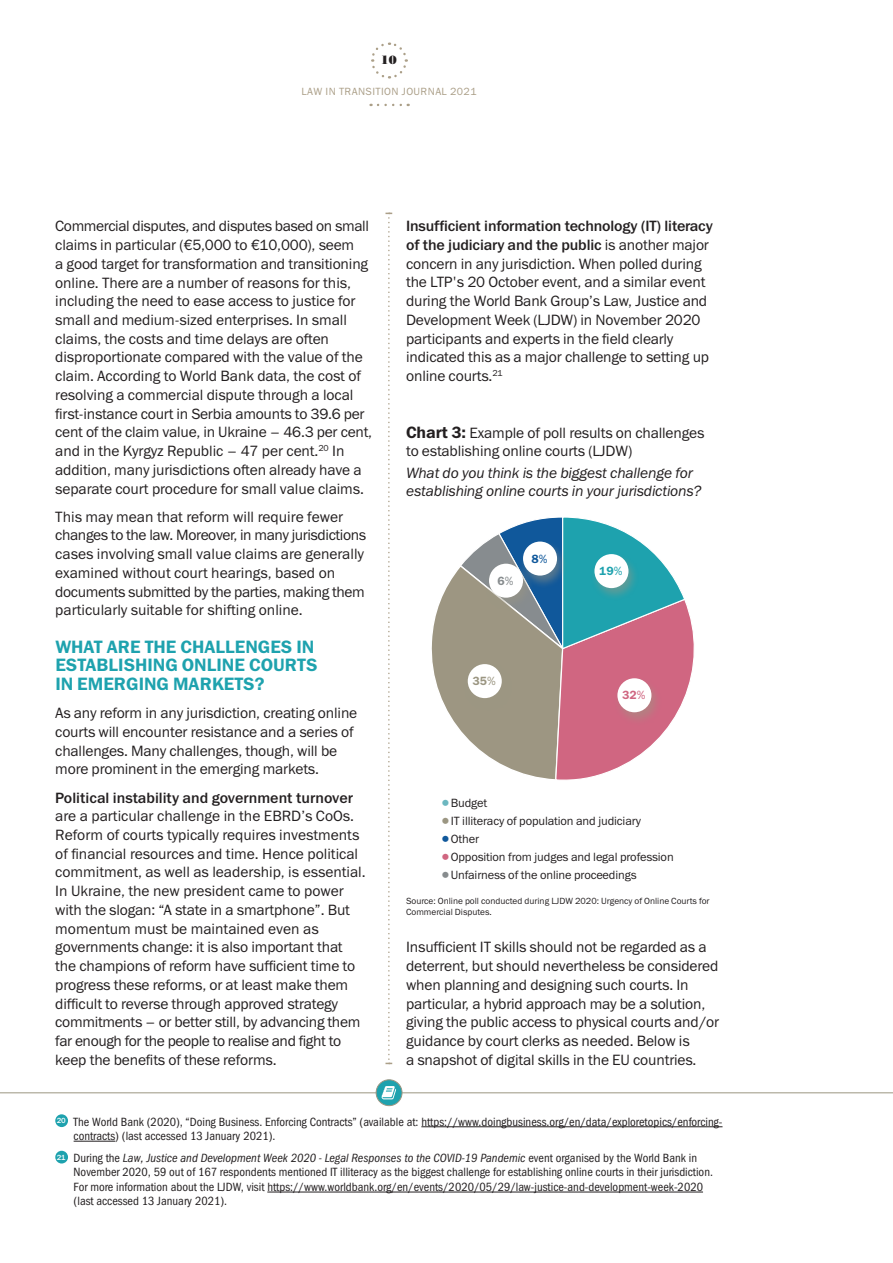
<style>
.page{position:relative;width:893px;height:1263px;background:#fff}
.page>*{position:absolute;margin:0;border:0;box-sizing:border-box;transform-origin:0 0}
.t1{font:18px/18.8px "Franklin Gothic Demi ITC";color:#1ea2ae}
.t2{font:15px/18.8px "Franklin Gothic Book ITC";letter-spacing:-.01em;color:#231f20}
.t3{font:15px/18.8px "Franklin Gothic Medium ITC";letter-spacing:-.01em;color:#231f20}
.t4{font:italic 15px/18px "Franklin Gothic Book ITC";letter-spacing:-.01em;color:#231f20}
.t5{font:12px/14.4px "Franklin Gothic Book Cond ITC";color:#231f20}
.t6{font:12px "Franklin Gothic Book ITC";letter-spacing:-.01em;color:#231f20}
.t7{font:12px "Franklin Gothic Demi ITC";color:#1ea2ae}
.t8{font:12px "Franklin Gothic Demi ITC";color:#9b9682}
.t9{font:12px "Franklin Gothic Demi ITC";color:#d06681}
.t10{font:12px "Bodoni Poster";color:#231f20}
.t11{font:12px "Franklin Gothic Demi ITC";color:#10589b}
.t12{font:12px "Franklin Gothic Demi ITC";color:#878c8e}
.t13{font:10.5px "Franklin Gothic Book ITC";letter-spacing:.04em;color:#ab9f88}
.t14{font:9px/10.8px "Franklin Gothic Book ITC";color:#231f20}
.s1{font-family:"Franklin Gothic Book ITC"}
.s2{font-family:"Franklin Gothic Demi ITC";font-size:16.5px}
.s3{font-size:18px;color:#6cb7c0}
.s4{font-size:18px;color:#9b9682}
.s5{font-size:18px;color:#10589b}
.s6{font-size:18px;color:#d06681}
.s7{font-size:18px;color:#878c8e}
.s8{font-style:italic}
</style>
<div class="page">
<svg style="left:378px;top:104px;width:31px;height:2px"></svg>
<svg style="left:371px;top:42px;width:37px;height:37px"></svg>
<svg style="left:385px;top:213px;width:7px;height:851px"></svg>
<hr style="left:421px;top:1126px;width:301px;height:1px;background:#231f20">
<hr style="left:74px;top:1141px;width:41px;height:1px;background:#231f20">
<hr style="left:267px;top:1192px;width:436px;height:1px;background:#231f20">
<div style="left:55px;top:1114px;width:13px;height:13px;background:#1ea2ae;border-radius:50%"></div>
<div style="left:55px;top:1151px;width:13px;height:12px;background:#1ea2ae;border-radius:50%"></div>
<hr style="left:0;top:1092px;width:893px;height:1px;background:#9b9682">
<svg style="left:376px;top:1080px;width:26px;height:26px"></svg>
<div style="left:376px;top:1079px;width:26px;height:27px;border:1px solid #9b9682;border-radius:50%"></div>
<svg style="left:382px;top:1086px;width:14px;height:13px"></svg>
<svg style="left:431px;top:517px;width:263px;height:263px"></svg>
<div style="left:590px;top:553px;width:49px;height:49px;background:#9b9682;opacity:.5"></div>
<div style="left:594px;top:554px;width:34px;height:34px;background:#fff;border-radius:50%"></div>
<div style="left:464px;top:663px;width:49px;height:49px;background:#9b9682"></div>
<div style="left:468px;top:664px;width:34px;height:34px;background:#fff;border-radius:50%"></div>
<div style="left:519px;top:540px;width:49px;height:49px;background:#9b9682;opacity:.5"></div>
<div style="left:523px;top:542px;width:34px;height:34px;background:#fff;border-radius:50%"></div>
<div style="left:613px;top:677px;width:49px;height:49px;background:#9b9682;opacity:.5"></div>
<div style="left:617px;top:678px;width:34px;height:34px;background:#fff;border-radius:50%"></div>
<div style="left:485px;top:562px;width:49px;height:49px;background:#9b9682;opacity:.5"></div>
<div style="left:489px;top:564px;width:34px;height:34px;background:#fff;border-radius:50%"></div>
<p class="t10" style="left:381px;top:53px;width:18px">10</p>
<p class="t13" style="left:302px;top:85px;width:177px">LAW IN TRANSITION JOURNAL 2021</p>
<p class="t2" style="left:55px;top:217px;width:318px">Commercial disputes, and disputes based on small claims in particular (€5,000 to €10,000), seem<br>a good target for transformation and transitioning online. There are a number of reasons for this, including the need to ease access to justice for small and medium-sized enterprises. In small claims, the costs and time delays are often disproportionate compared with the value of the claim. According to World Bank data, the cost of resolving a commercial dispute through a local first-instance court in Serbia amounts to 39.6 per cent of the claim value, in Ukraine – 46.3 per cent, and in the Kyrgyz Republic – 47 per cent.<sup>20</sup> In addition, many jurisdictions often already have a separate court procedure for small value claims.</p>
<p class="t2" style="left:55px;top:507px;width:312px">This may mean that reform will require fewer changes to the law. Moreover, in many jurisdictions cases involving small value claims are generally examined without court hearings, based on documents submitted by the parties, making them particularly suitable for shifting online.</p>
<p class="t1" style="left:55px;top:638px;width:264px">WHAT ARE THE CHALLENGES IN<br>ESTABLISHING ONLINE COURTS<br>IN EMERGING MARKETS?</p>
<p class="t2" style="left:55px;top:703px;width:304px">As any reform in any jurisdiction, creating online courts will encounter resistance and a series of challenges. Many challenges, though, will be more prominent in the emerging markets.</p>
<p class="t3" style="left:55px;top:788px;width:299px">Political instability and government turnover</p>
<p class="t2" style="left:55px;top:806px;width:312px">are a particular challenge in the EBRD’s CoOs.<br>Reform of courts typically requires investments of financial resources and time. Hence political commitment, as well as leadership, is essential.<br>In Ukraine, the new president came to power with the slogan: “A state in a smartphone”. But momentum must be maintained even as governments change: it is also important that the champions of reform have sufficient time to progress these reforms, or at least make them difficult to reverse through approved strategy commitments – or better still, by advancing them far enough for the people to realise and fight to keep the benefits of these reforms.</p>
<p class="t3" style="left:406px;top:217px;width:308px">Insufficient information technology (IT) literacy of the judiciary and the public <span class="s1">is another major</span></p>
<p class="t2" style="left:406px;top:254px;width:305px">concern in any jurisdiction. When polled during the LTP's 20 October event, and a similar event during the World Bank Group’s Law, Justice and Development Week (LJDW) in November 2020 participants and experts in the field clearly indicated this as a major challenge to setting up online courts.<sup>21</sup></p>
<p class="t2" style="left:406px;top:423px;width:300px;line-height:18px"><span class="s2">Chart 3:</span> Example of poll results on challenges to establishing online courts (LJDW)</p>
<p class="t4" style="left:406px;top:464px;width:297px">What do you think is the biggest challenge for establishing online courts in your jurisdictions?</p>
<p class="t12" style="left:497px;top:573px;width:18px">6<span class="s1">%</span></p>
<p class="t11" style="left:531px;top:551px;width:18px">8<span class="s1">%</span></p>
<p class="t8" style="left:473px;top:674px;width:25px">35<span class="s1">%</span></p>
<p class="t7" style="left:599px;top:564px;width:25px">19<span class="s1">%</span></p>
<p class="t9" style="left:622px;top:688px;width:25px">32<span class="s1">%</span></p>
<p class="t6" style="left:440px;top:795px;width:49px"><span class="s3">•</span>Budget</p>
<p class="t6" style="left:440px;top:813px;width:202px"><span class="s4">•</span>IT illiteracy of population and judiciary</p>
<p class="t6" style="left:440px;top:831px;width:40px"><span class="s5">•</span>Other</p>
<p class="t6" style="left:440px;top:849px;width:235px"><span class="s6">•</span>Opposition from judges and legal profession</p>
<p class="t6" style="left:440px;top:867px;width:198px"><span class="s7">•</span>Unfairness of the online proceedings</p>
<p class="t14" style="left:406px;top:895px;width:305px">Source: Online poll conducted during LJDW 2020: Urgency of Online Courts for<br>Commercial Disputes.</p>
<p class="t2" style="left:406px;top:937px;width:315px">Insufficient IT skills should not be regarded as a deterrent, but should nevertheless be considered when planning and designing such courts. In particular, a hybrid approach may be a solution, giving the public access to physical courts and/or guidance by court clerks as needed. Below is<br>a snapshot of digital skills in the EU countries.</p>
<p class="t5" style="left:74px;top:1114px;width:650px;text-indent:-17px"><sup>20</sup> The World Bank (2020), “Doing Business. Enforcing Contracts” (available at: https://www.doingbusiness.org/en/data/exploretopics/enforcing&shy;contracts) (last accessed 13 January 2021).</p>
<p class="t5" style="left:74px;top:1151px;width:641px;text-indent:-17px"><sup>21</sup> During the <span class="s8">Law, Justice and Development Week 2020 - Legal Responses to the COVID-19 Pandemic</span> event organised by the World Bank in November 2020, 59 out of 167 respondents mentioned IT illiteracy as the biggest challenge for establishing online courts in their jurisdiction.<br>For more information about the LJDW, visit https://www.worldbank.org/en/events/2020/05/29/law-justice-and-development-week-2020 (last accessed 13 January 2021).</p>
</div>
